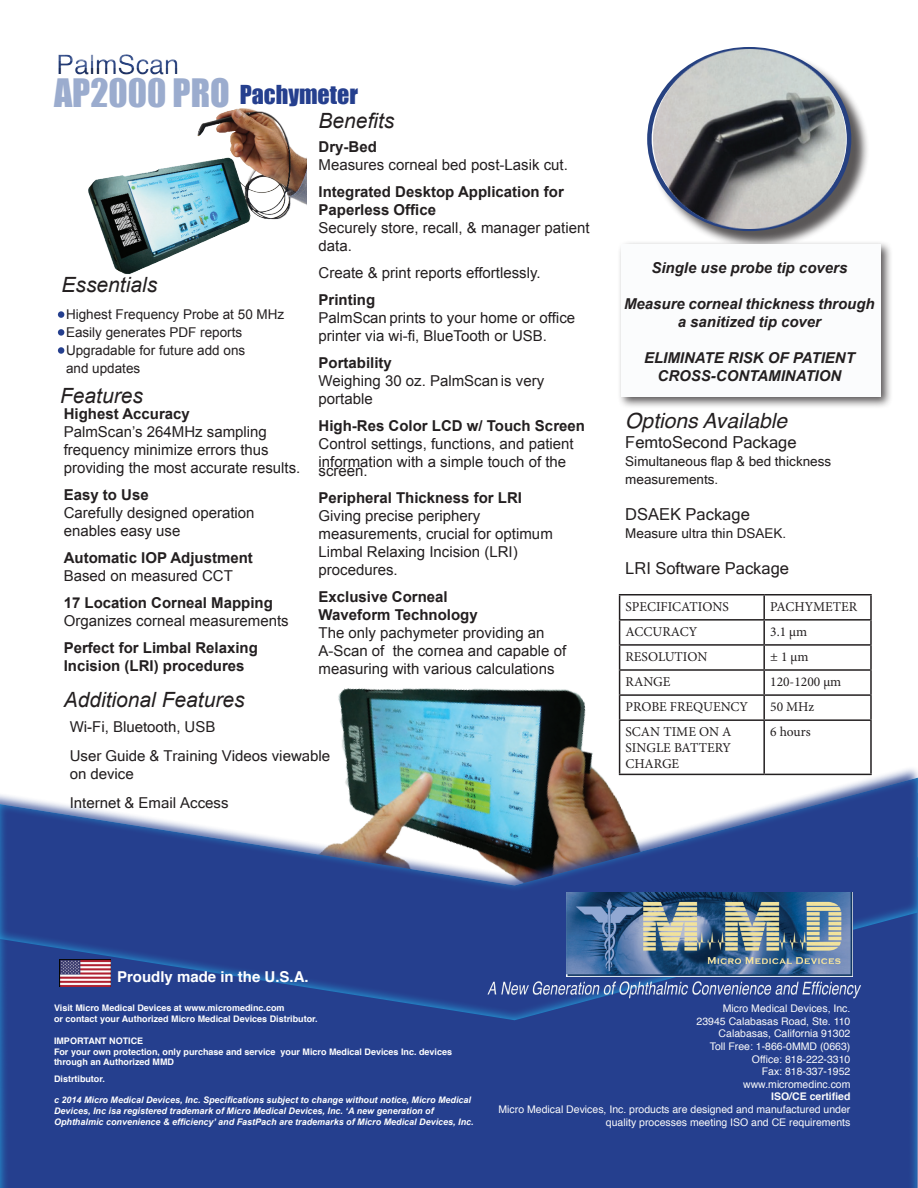
<style>
.page{position:relative;width:918px;height:1188px;background:#fff}
.page>*{position:absolute;margin:0;border:0;box-sizing:border-box;transform-origin:0 0}
.t1{font:27px "Helvetica";color:#264181}
.t2{font:24px "Impact";color:#253f8e}
.t3{font:italic 21px "Arial";color:#231f20}
.t4{font:italic 21px "Helvetica";color:#231f20}
.t5{font:16.5px "Microsoft Sans Serif";color:#231f20}
.t6{font:15px/18px "Arial";color:#231f20}
.t7{font:700 15px/18px "Arial";color:#231f20}
.t8{font:italic 700 15px/18px "Arial";color:#231f20;text-align:center}
.t9{font:15px/29px "Microsoft Sans Serif";color:#231f20}
.t10{font:700 15px "Helvetica";color:#fff}
.t11{font:13.5px/16.2px "Minion Pro";color:#231f20;text-align:justify}
.t12{font:13.5px/18px "Arial";color:#231f20}
.t13{font:13.5px/18px "Microsoft Sans Serif";color:#231f20}
.t14{font:10.5px/12.6px "Helvetica";color:#fafafa;text-align:right}
.t15{font:700 10.5px "Helvetica";color:#fafafa}
.t16{font:italic 700 9px/10.8px "Arial";color:#fff}
.t17{font:700 9px/10.8px "Helvetica";color:#fff}
.s1{font-size:36px;color:#9bacce}
</style>
<div class="page">
<div style="left:649px;top:49px;width:221px;height:201px;background:#231f20;opacity:.75"></div>
<img style="left:653px;top:49px;width:193px;height:179px">
<div style="left:618px;top:241px;width:275px;height:169px;background:#231f20;opacity:.75"></div>
<div style="left:621px;top:244px;width:259px;height:152px;background:#fbfcfd"></div>
<div style="left:58px;top:311px;width:6px;height:7px;background:#253f8e;border-radius:50%"></div>
<div style="left:58px;top:329px;width:6px;height:7px;background:#253f8e;border-radius:50%"></div>
<div style="left:58px;top:347px;width:6px;height:7px;background:#253f8e;border-radius:50%"></div>
<svg style="left:0;top:594px;width:918px;height:594px;fill:#253f8e"></svg>
<img style="left:88px;top:108px;width:219px;height:167px">
<img style="left:567px;top:892px;width:285px;height:85px">
<div style="left:486px;top:980px;width:375px;height:19px;background:#fff;opacity:.97"></div>
<h1 class="t1" style="left:56px;top:44px;width:125px">PalmScan</h1>
<h2 class="t2" style="left:54px;top:76px;width:306px"><span class="s1">AP2000 PRO</span> Pachymeter</h2>
<h3 class="t3" style="left:62px;top:271px;width:97px">Essentials</h3>
<p class="t12" style="left:66px;top:306px;width:220px">Highest Frequency Probe at 50 MHz<br>Easily generates PDF reports<br>Upgradable for future add ons<br>and updates</p>
<p class="t7" style="left:64px;top:405px;width:128px">Highest Accuracy</p>
<p class="t6" style="left:64px;top:423px;width:238px">PalmScan’s 264MHz sampling frequency minimize errors thus providing the most accurate results.</p>
<p class="t7" style="left:64px;top:486px;width:87px">Easy to Use</p>
<p class="t6" style="left:64px;top:504px;width:192px">Carefully designed operation enables easy use</p>
<p class="t7" style="left:64px;top:549px;width:191px">Automatic IOP Adjustment</p>
<p class="t6" style="left:64px;top:567px;width:171px">Based on measured CCT</p>
<p class="t7" style="left:64px;top:594px;width:211px">17 Location Corneal Mapping</p>
<p class="t6" style="left:64px;top:612px;width:227px">Organizes corneal measurements</p>
<p class="t7" style="left:64px;top:639px;width:196px">Perfect for Limbal Relaxing<br>Incision (LRI) procedures</p>
<h3 class="t3" style="left:60px;top:382px;width:84px">Features</h3>
<h3 class="t3" style="left:319px;top:107px;width:77px">Benefits</h3>
<p class="t7" style="left:319px;top:138px;width:60px">Dry-Bed</p>
<p class="t6" style="left:319px;top:156px;width:251px">Measures corneal bed post-Lasik cut.</p>
<p class="t7" style="left:319px;top:183px;width:247px">Integrated Desktop Application for<br>Paperless Office</p>
<p class="t6" style="left:319px;top:219px;width:272px">Securely store, recall, &amp; manager patient data.</p>
<p class="t6" style="left:319px;top:264px;width:224px">Create &amp; print reports effortlessly.</p>
<p class="t7" style="left:319px;top:291px;width:58px">Printing</p>
<p class="t6" style="left:319px;top:309px;width:258px">PalmScan prints to your home or office printer via wi-fi, BlueTooth or USB.</p>
<p class="t7" style="left:319px;top:354px;width:75px">Portability</p>
<p class="t6" style="left:319px;top:372px;width:227px">Weighing 30 oz. PalmScan is very portable</p>
<p class="t7" style="left:319px;top:417px;width:268px">High-Res Color LCD w/ Touch Screen</p>
<p class="t6" style="left:319px;top:435px;width:257px">Control settings, functions, and patient information with a simple touch of the</p>
<p class="t6" style="left:319px;top:462px;width:51px">screen.</p>
<p class="t7" style="left:319px;top:489px;width:205px">Peripheral Thickness for LRI</p>
<p class="t6" style="left:319px;top:507px;width:236px">Giving precise periphery measurements, crucial for optimum<br>Limbal Relaxing Incision (LRI) procedures.</p>
<p class="t7" style="left:319px;top:588px;width:161px">Exclusive Corneal<br>Waveform Technology</p>
<p class="t6" style="left:319px;top:624px;width:249px">The only pachymeter providing an<br>A-Scan of the cornea and capable of measuring with various calculations</p>
<h3 class="t3" style="left:64px;top:687px;width:182px">Additional Features</h3>
<p class="t9" style="left:70px;top:712px;width:262px">Wi-Fi, Bluetooth, USB<br>User Guide &amp; Training Videos viewable</p>
<p class="t9" style="left:70px;top:759px;width:160px">on device<br>Internet &amp; Email Access</p>
<p class="t8" style="left:651px;top:259px;width:197px">Single use probe tip covers</p>
<p class="t8" style="left:624px;top:295px;width:252px">Measure corneal thickness through a sanitized tip cover</p>
<p class="t8" style="left:644px;top:349px;width:212px">ELIMINATE RISK OF PATIENT<br>CROSS-CONTAMINATION</p>
<h3 class="t4" style="left:625px;top:404px;width:163px">Options Available</h3>
<p class="t5" style="left:625px;top:433px;width:173px">FemtoSecond Package</p>
<p class="t13" style="left:625px;top:453px;width:207px">Simultaneous flap &amp; bed thickness measurements.</p>
<p class="t5" style="left:625px;top:505px;width:126px">DSAEK Package</p>
<p class="t13" style="left:625px;top:525px;width:162px">Measure ultra thin DSAEK.</p>
<p class="t5" style="left:625px;top:559px;width:165px">LRI Software Package</p>
<p class="t11" style="left:626px;top:598px;width:105px">SPECIFICATIONS</p>
<p class="t11" style="left:770px;top:598px;width:89px">PACHYMETER</p>
<p class="t11" style="left:626px;top:623px;width:73px">ACCURACY</p>
<p class="t11" style="left:770px;top:623px;width:39px">3.1 µm</p>
<p class="t11" style="left:626px;top:648px;width:83px">RESOLUTION</p>
<p class="t11" style="left:770px;top:648px;width:40px">± 1 µm</p>
<p class="t11" style="left:626px;top:673px;width:47px">RANGE</p>
<p class="t11" style="left:770px;top:673px;width:73px">120-1200 µm</p>
<p class="t11" style="left:626px;top:699px;width:124px">PROBE FREQUENCY</p>
<p class="t11" style="left:770px;top:699px;width:45px">50 MHz</p>
<p class="t11" style="left:626px;top:724px;width:107px">SCAN TIME ON A SINGLE BATTERY CHARGE</p>
<p class="t11" style="left:770px;top:724px;width:42px">6 hours</p>
<p class="t10" style="left:117px;top:964px;width:193px">Proudly made in the U.S.A.</p>
<p class="t17" style="left:54px;top:1003px;width:265px">Visit Micro Medical Devices at www.micromedinc.com<br>or contact your Authorized Micro Medical Devices Distributor.</p>
<p class="t17" style="left:54px;top:1035px;width:400px">IMPORTANT NOTICE<br>For your own protection, only purchase and service your Micro Medical Devices Inc. devices through an Authorized MMD</p>
<p class="t17" style="left:54px;top:1073px;width:53px">Distrtibutor.</p>
<p class="t16" style="left:54px;top:1095px;width:421px">c 2014 Micro Medical Devices, Inc. Specifications subject to change without notice, Micro Medical<br>Devices, Inc isa registered trademark of Micro Medical Devices, Inc. ‘A new generation of<br>Ophthalmic convenience &amp; efficiency’ and FastPach are trademarks of Micro Medical Devices, Inc.</p>
<p class="t14" style="left:697px;top:1003px;width:155px">Micro Medical Devices, Inc.<br>23945 Calabasas Road, Ste. 110<br>Calabasas, California 91302<br>Toll Free: 1-866-0MMD (0663)<br>Office: 818-222-3310<br>Fax: 818-337-1952 www.micromedinc.com</p>
<p class="t15" style="left:771px;top:1088px;width:81px">ISO/CE certified</p>
<p class="t14" style="left:499px;top:1103px;width:353px">Micro Medical Devices, Inc. products are designed and manufactured under quality processes meeting ISO and CE requirements</p>
</div>
